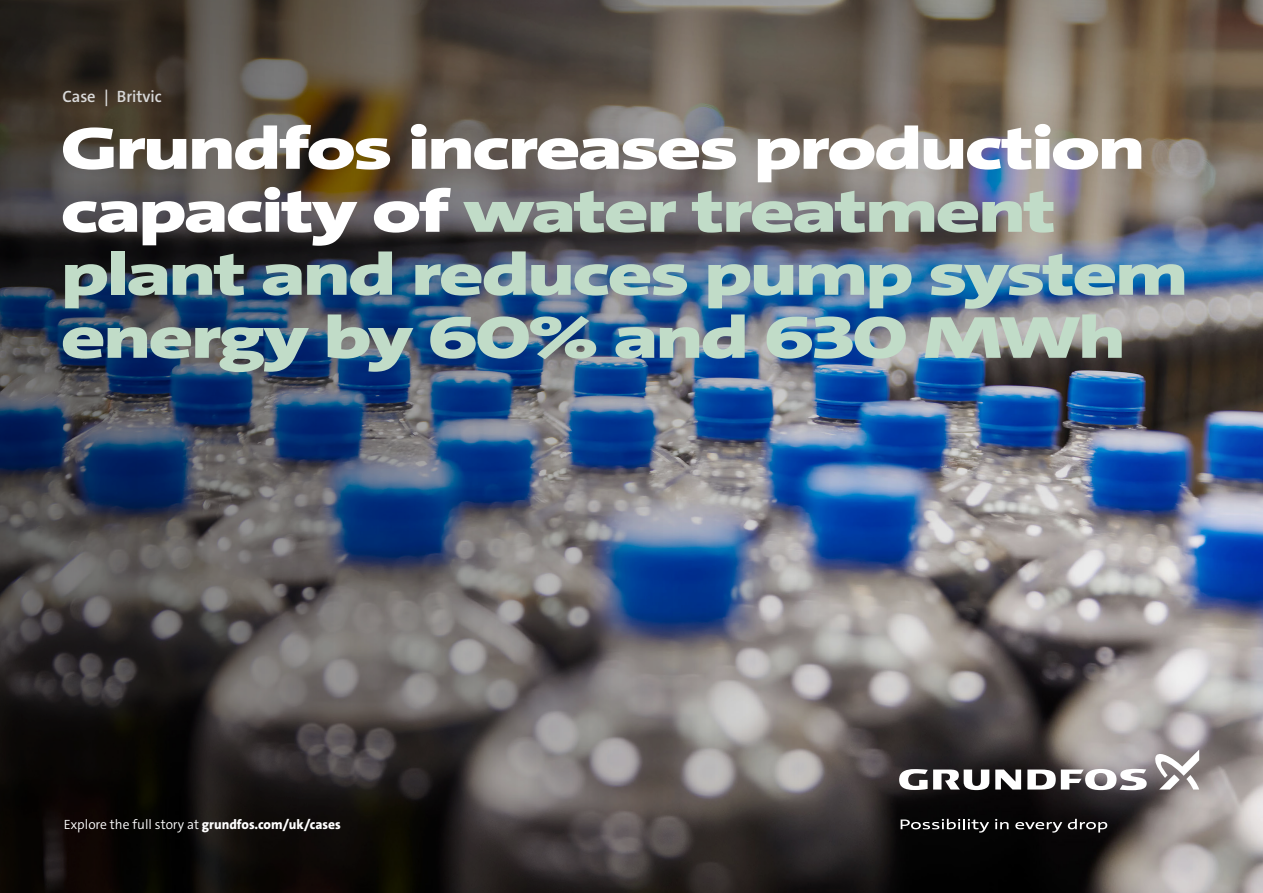
<style>
.page{position:relative;width:1263px;height:893px;background:#fff}
.page>*{position:absolute;margin:0;border:0;box-sizing:border-box;transform-origin:0 0}
.t1{font:900 60px/63px "Grundfos The Sans Extd";letter-spacing:-.035em;color:#c1dcc8}
.t2{font:600 16.5px "Grundfos The Sans";color:#fff}
.t3{font:300 13.5px "Grundfos The Sans";color:#fff}
.s1{color:#fff}
.s2{font-weight:800}
</style>
<div class="page">
<svg style="left:0;top:594px;width:1263px;height:299px;background:#565252"></svg>
<img style="left:0;top:0;width:1263px;height:594px">
<svg style="left:995px;top:769px;width:26px;height:20px"></svg>
<svg style="left:899px;top:769px;width:90px;height:21px"></svg>
<svg style="left:1027px;top:769px;width:120px;height:21px"></svg>
<svg style="left:1154px;top:749px;width:45px;height:40px"></svg>
<svg style="left:901px;top:819px;width:88px;height:14px"></svg>
<svg style="left:995px;top:819px;width:13px;height:10px"></svg>
<svg style="left:1015px;top:822px;width:47px;height:11px"></svg>
<svg style="left:1068px;top:819px;width:39px;height:13px"></svg>
<p class="t2" style="left:62px;top:85px;width:101px">Case | Britvic</p>
<p class="t1" style="left:61px;top:117px;width:1128px"><span class="s1">Grundfos increases production capacity of</span> water treatment plant and reduces pump system energy by 60% and 630 MWh</p>
<p class="t3" style="left:64px;top:816px;width:278px">Explore the full story at <span class="s2">grundfos.com/uk/cases</span></p>
</div>
